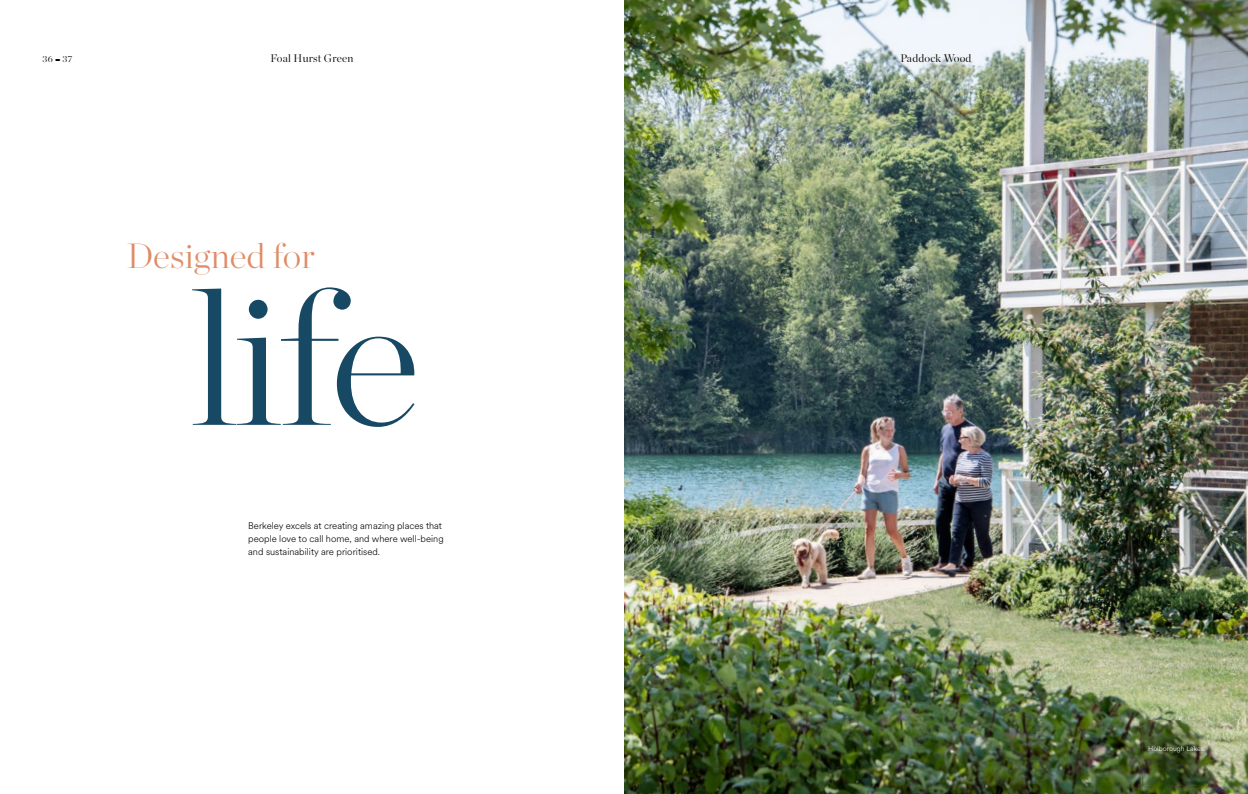
<style>
.page{position:relative;width:1248px;height:794px;background:#fff}
.page>*{position:absolute;margin:0;border:0;box-sizing:border-box;transform-origin:0 0}
.t1{font:200 190px "Chronicle Display";color:#174965}
.t2{font:200 35px "Chronicle Display";color:#df8c66}
.t3{font:300 11px "Chronicle Display";letter-spacing:.02em;color:#000}
.t4{font:300 9.5px/13px "Circular XX";color:#000}
.t5{font:300 9px "Chronicle Display";color:#000}
.t6{font:300 7px "Circular XX";color:#fff}
</style>
<div class="page">
<img style="left:624px;top:0;width:623px;height:794px">
<svg style="left:1142px;top:720px;width:65px;height:65px;background:#48592e"></svg>
<p class="t5" style="left:43px;top:52px;width:31px">36 – 37</p>
<p class="t3" style="left:270px;top:50px;width:84px">Foal Hurst Green</p>
<p class="t3" style="left:900px;top:50px;width:72px">Paddock Wood</p>
<h2 class="t2" style="left:127px;top:229px;width:190px">Designed for</h2>
<h1 class="t1" style="left:191px;top:214px;width:231px">life</h1>
<p class="t4" style="left:248px;top:519px;width:197px">Berkeley excels at creating amazing places that people love to call home, and where well-being and sustainability are prioritised.</p>
<p class="t6" style="left:1148px;top:744px;width:59px">Holborough Lakes.</p>
</div>
